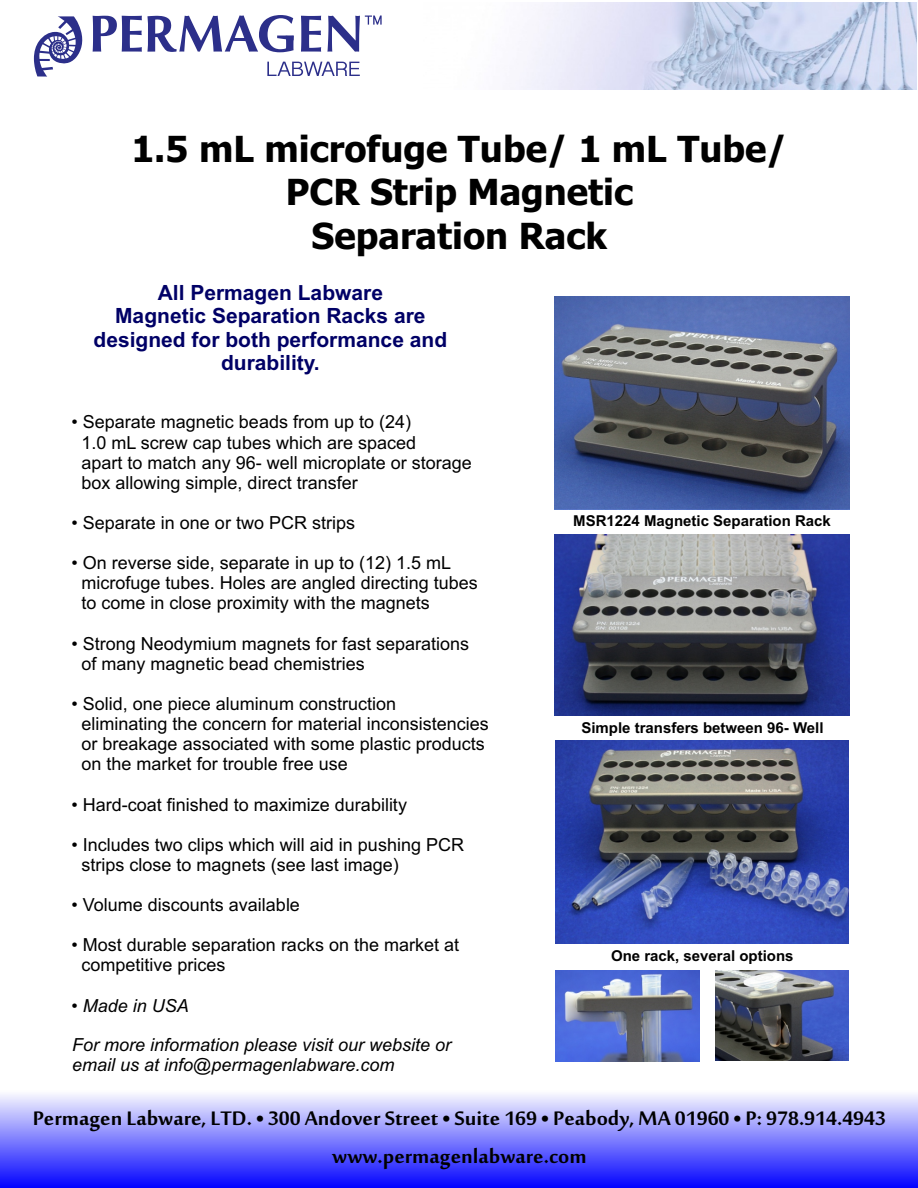
<style>
.page{position:relative;width:918px;height:1188px;background:#fff}
.page>*{position:absolute;margin:0;border:0;box-sizing:border-box;transform-origin:0 0}
.t1{font:700 36px/43.5px "Tahoma";color:#000;text-align:center}
.t2{font:700 27px/37.7px "Sakkal Majalla";color:#000;text-align:center}
.t3{font:700 21px/23.4px "Arial";color:#006;text-align:center}
.t4{font:18px/20.1px "Arial";color:#000}
.t5{font:italic 18px/20.1px "Arial";color:#000}
.t6{font:700 15px "Arial";color:#000}
.s1{font-style:normal}
</style>
<div class="page">
<img style="left:519px;top:2px;width:398px;height:87px">
<svg style="left:34px;top:16px;width:49px;height:61px"></svg>
<svg style="left:301px;top:16px;width:20px;height:36px"></svg>
<svg style="left:327px;top:16px;width:55px;height:36px"></svg>
<svg style="left:267px;top:62px;width:93px;height:14px"></svg>
<svg style="left:93px;top:15px;width:201px;height:37px"></svg>
<div style="left:0;top:1091px;width:918px;height:97px;background:linear-gradient(to bottom,#fcfcfe,#0202ff)"></div>
<img style="left:555px;top:296px;width:294px;height:213px">
<img style="left:555px;top:534px;width:294px;height:182px">
<img style="left:555px;top:740px;width:294px;height:203px">
<img style="left:555px;top:970px;width:145px;height:91px">
<img style="left:716px;top:971px;width:132px;height:90px">
<h1 class="t1" style="left:131px;top:130px;width:658px">1.5 mL microfuge Tube/ 1 mL Tube/<br>PCR Strip Magnetic<br>Separation Rack</h1>
<p class="t3" style="left:94px;top:283px;width:355px">All Permagen Labware<br>Magnetic Separation Racks are designed for both performance and durability.</p>
<p class="t4" style="left:82px;top:414px;width:392px;text-indent:-10px">• Separate magnetic beads from up to (24)<br>1.0 mL screw cap tubes which are spaced<br>apart to match any 96- well microplate or storage box allowing simple, direct transfer</p>
<p class="t4" style="left:72px;top:514px;width:285px">• Separate in one or two PCR strips</p>
<p class="t4" style="left:82px;top:554px;width:398px;text-indent:-10px">• On reverse side, separate in up to (12) 1.5 mL microfuge tubes. Holes are angled directing tubes to come in close proximity with the magnets</p>
<p class="t4" style="left:82px;top:635px;width:389px;text-indent:-10px">• Strong Neodymium magnets for fast separations of many magnetic bead chemistries</p>
<p class="t4" style="left:82px;top:695px;width:409px;text-indent:-10px">• Solid, one piece aluminum construction<br>eliminating the concern for material inconsistencies or breakage associated with some plastic products on the market for trouble free use</p>
<p class="t4" style="left:72px;top:796px;width:337px">• Hard-coat finished to maximize durability</p>
<p class="t4" style="left:82px;top:836px;width:384px;text-indent:-10px">• Includes two clips which will aid in pushing PCR strips close to magnets (see last image)</p>
<p class="t4" style="left:72px;top:896px;width:230px">• Volume discounts available</p>
<p class="t4" style="left:82px;top:937px;width:379px;text-indent:-10px">• Most durable separation racks on the market at competitive prices</p>
<p class="t5" style="left:72px;top:997px;width:119px"><span class="s1">•</span> Made in USA</p>
<p class="t5" style="left:72px;top:1036px;width:381px">For more information please visit our website or email us at info@permagenlabware.com</p>
<p class="t6" style="left:573px;top:515px;width:259px">MSR1224 Magnetic Separation Rack</p>
<p class="t6" style="left:581px;top:722px;width:244px">Simple transfers between 96- Well</p>
<p class="t6" style="left:611px;top:950px;width:184px">One rack, several options</p>
<h2 class="t2" style="left:33px;top:1101px;width:855px">Permagen Labware, LTD. • 300 Andover Street • Suite 169 • Peabody, MA 01960 • P: 978.914.4943 www.permagenlabware.com</h2>
</div>
